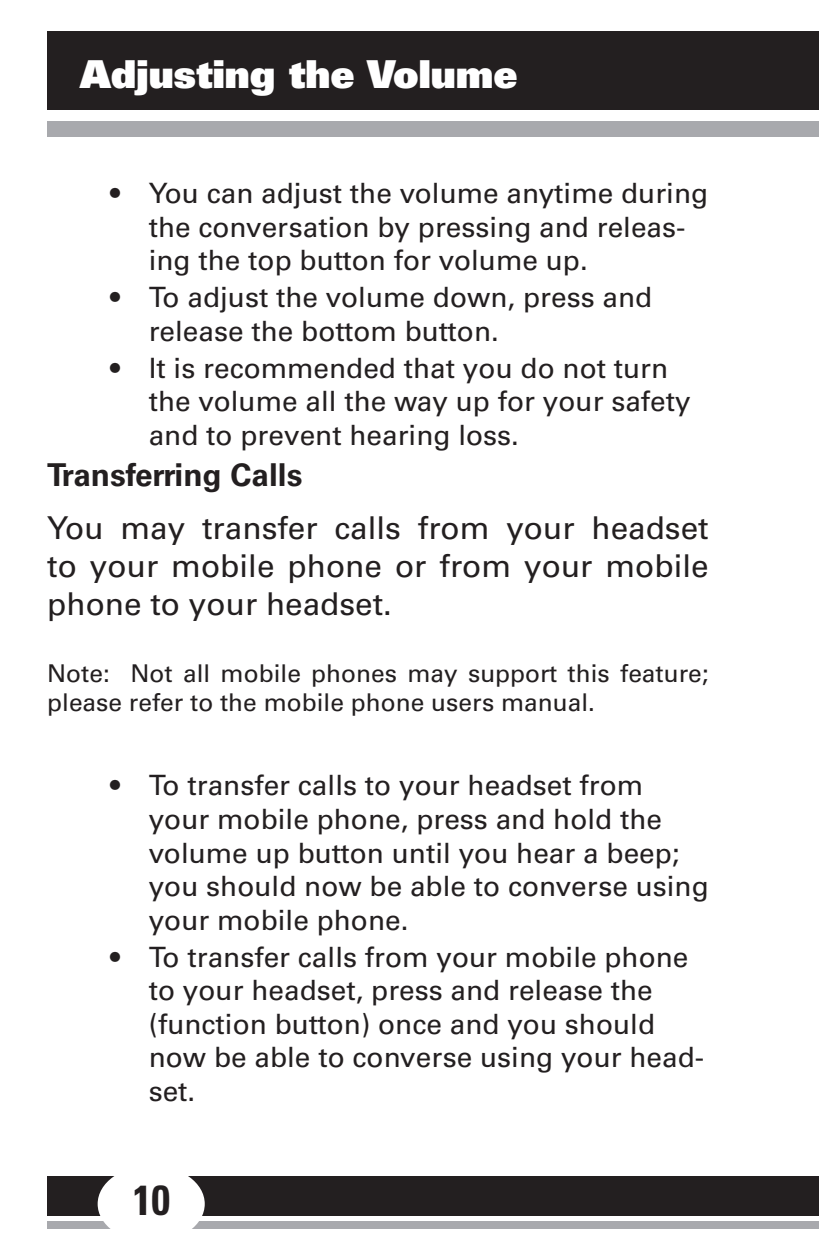
<style>
.page{position:relative;width:819px;height:1260px;background:#fff}
.page>*{position:absolute;margin:0;border:0;box-sizing:border-box;transform-origin:0 0}
.t1{font:700 condensed 42px "Univers";color:#231f20}
.t2{font:900 38.5px "Univers";color:#fff}
.t3{font:31.5px/37.8px "Univers";color:#231f20;text-align:justify}
.t4{font:700 31.5px "Univers";color:#231f20}
.t5{font:28px/33.6px "Univers";color:#231f20}
.t6{font:24.5px/29.4px "Univers";color:#231f20}
</style>
<div class="page">
<div style="left:47px;top:32px;width:772px;height:78px;background:#231f20"></div>
<div style="left:47px;top:121px;width:772px;height:15px;background:#a8a9ad"></div>
<div style="left:47px;top:1176px;width:772px;height:39px;background:#231f20"></div>
<div style="left:47px;top:1221px;width:772px;height:7px;background:#a8a9ad"></div>
<div style="left:98px;top:1166px;width:107px;height:76px;background:#fff;border-radius:50%"></div>
<h2 class="t2" style="left:80px;top:49px;width:439px">Adjusting the Volume</h2>
<p class="t5" style="left:149px;top:177px;width:561px;text-indent:-38px">• You can adjust the volume anytime during the conversation by pressing and releas&shy;ing the top button for volume up.</p>
<p class="t5" style="left:149px;top:281px;width:505px;text-indent:-38px">• To adjust the volume down, press and release the bottom button.</p>
<p class="t5" style="left:149px;top:351px;width:544px;text-indent:-38px">• It is recommended that you do not turn the volume all the way up for your safety and to prevent hearing loss.</p>
<p class="t4" style="left:47px;top:456px;width:257px">Transferring Calls</p>
<p class="t3" style="left:47px;top:509px;width:663px">You may transfer calls from your headset to your mobile phone or from your mobile phone to your headset.</p>
<p class="t6" style="left:47px;top:659px;width:663px">Note: Not all mobile phones may support this feature; please refer to the mobile phone users manual.</p>
<p class="t5" style="left:149px;top:769px;width:562px;text-indent:-38px">• To transfer calls to your headset from your mobile phone, press and hold the volume up button until you hear a beep; you should now be able to converse using your mobile phone.</p>
<p class="t5" style="left:149px;top:940px;width:557px;text-indent:-38px">• To transfer calls from your mobile phone to your headset, press and release the (function button) once and you should now be able to converse using your head&shy;set.</p>
<h1 class="t1" style="left:133px;top:1174px;width:39px">10</h1>
</div>
